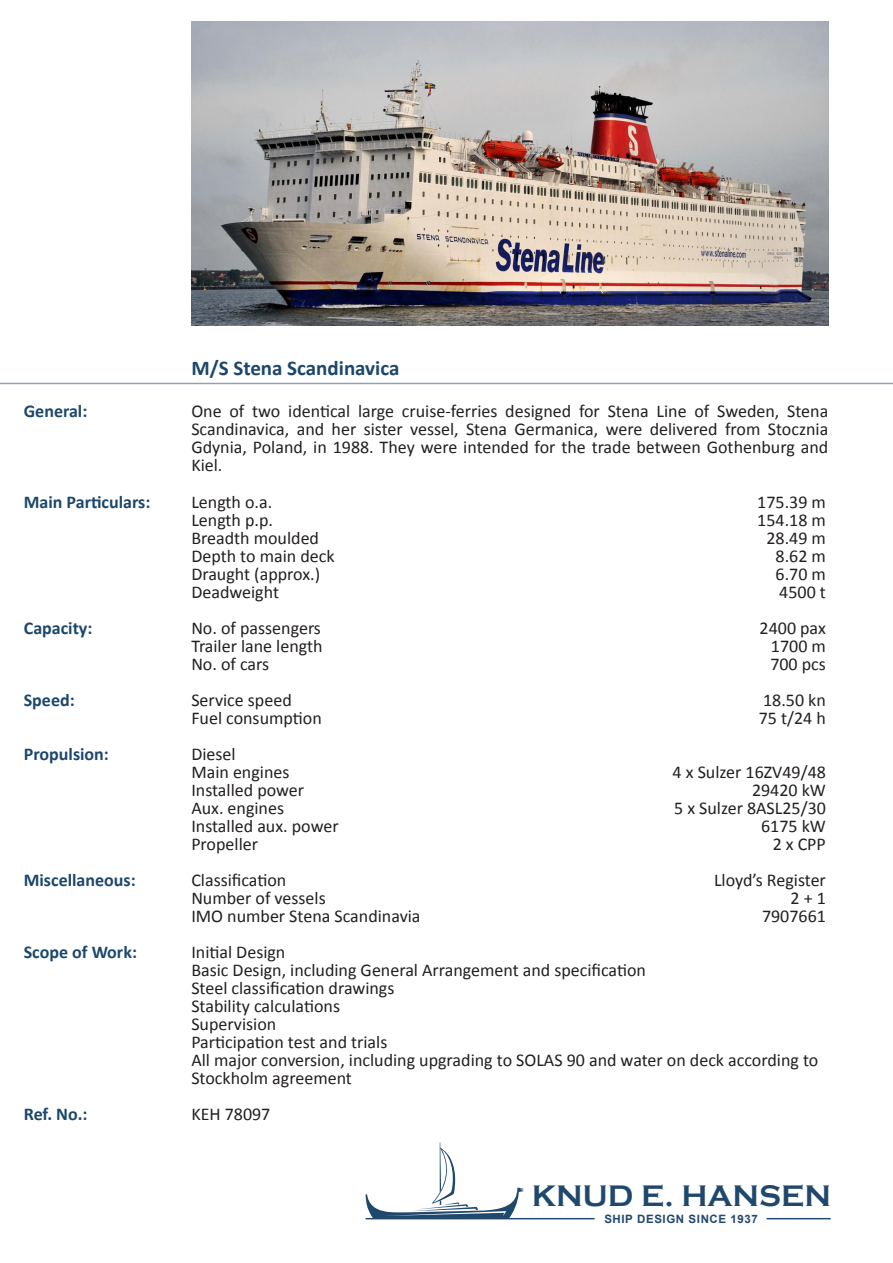
<style>
.page{position:relative;width:893px;height:1263px;background:#fff}
.page>*{position:absolute;margin:0;border:0;box-sizing:border-box;transform-origin:0 0}
.t1{font:700 30.6px "Copperplate Gothic";color:#20486c}
.Overskrift{font:700 21px "Calibri";color:#1c476c}
.Brødtekst{font:18px/18px "Calibri";color:#231f20;text-align:justify}
.t2{font:700 18px "Calibri";color:#1c476c}
.t3{font:700 11.55px "Arial";letter-spacing:.05em;color:#20486c}
</style>
<div class="page">
<hr style="left:0;top:383px;width:893px;height:1px;background:#1c476c">
<img style="left:191px;top:21px;width:637px;height:304px">
<svg style="left:365px;top:1142px;width:158px;height:76px"></svg>
<hr style="left:767px;top:1218px;width:64px;height:1px;background:#20486c">
<hr style="left:366px;top:1218px;width:229px;height:1px;background:#20486c">
<p class="t2" style="left:24px;top:400px;width:65px">General:</p>
<p class="t2" style="left:24px;top:490px;width:128px">Main Particulars:</p>
<p class="t2" style="left:24px;top:616px;width:70px">Capacity:</p>
<p class="t2" style="left:24px;top:688px;width:52px">Speed:</p>
<p class="t2" style="left:24px;top:742px;width:87px">Propulsion:</p>
<p class="t2" style="left:24px;top:868px;width:113px">Miscellaneous:</p>
<p class="t2" style="left:24px;top:940px;width:115px">Scope of Work:</p>
<p class="t2" style="left:24px;top:1102px;width:65px">Ref. No.:</p>
<p class="Overskrift" style="left:191px;top:355px;width:210px">M/S Stena Scandinavica</p>
<p class="Brødtekst" style="left:191px;top:403px;width:638px">One of two identical large cruise-ferries designed for Stena Line of Sweden, Stena Scandinavica, and her sister vessel, Stena Germanica, were delivered from Stocznia Gdynia, Poland, in 1988. They were intended for the trade between Gothenburg and Kiel.</p>
<p class="Brødtekst" style="left:191px;top:493px;width:82px">Length o.a.</p>
<p class="Brødtekst" style="left:757px;top:493px;width:70px">175.39 m</p>
<p class="Brødtekst" style="left:191px;top:511px;width:83px">Length p.p.</p>
<p class="Brødtekst" style="left:757px;top:511px;width:70px">154.18 m</p>
<p class="Brødtekst" style="left:191px;top:529px;width:129px">Breadth moulded</p>
<p class="Brødtekst" style="left:766px;top:529px;width:61px">28.49 m</p>
<p class="Brødtekst" style="left:191px;top:547px;width:145px">Depth to main deck</p>
<p class="Brødtekst" style="left:775px;top:547px;width:52px">8.62 m</p>
<p class="Brødtekst" style="left:191px;top:565px;width:130px">Draught (approx.)</p>
<p class="Brødtekst" style="left:775px;top:565px;width:52px">6.70 m</p>
<p class="Brødtekst" style="left:191px;top:583px;width:89px">Deadweight</p>
<p class="Brødtekst" style="left:779px;top:583px;width:48px">4500 t</p>
<p class="Brødtekst" style="left:191px;top:619px;width:131px">No. of passengers</p>
<p class="Brødtekst" style="left:760px;top:619px;width:68px">2400 pax</p>
<p class="Brødtekst" style="left:191px;top:637px;width:133px">Trailer lane length</p>
<p class="Brødtekst" style="left:771px;top:637px;width:56px">1700 m</p>
<p class="Brødtekst" style="left:191px;top:655px;width:79px">No. of cars</p>
<p class="Brødtekst" style="left:770px;top:655px;width:57px">700 pcs</p>
<p class="Brødtekst" style="left:191px;top:691px;width:102px">Service speed</p>
<p class="Brødtekst" style="left:763px;top:691px;width:64px">18.50 kn</p>
<p class="Brødtekst" style="left:191px;top:709px;width:132px">Fuel consumption</p>
<p class="Brødtekst" style="left:759px;top:709px;width:69px">75 t/24 h</p>
<p class="Brødtekst" style="left:191px;top:745px;width:46px">Diesel</p>
<p class="Brødtekst" style="left:191px;top:763px;width:100px">Main engines</p>
<p class="Brødtekst" style="left:673px;top:763px;width:155px">4 x Sulzer 16ZV49/48</p>
<p class="Brødtekst" style="left:191px;top:781px;width:114px">Installed power</p>
<p class="Brødtekst" style="left:752px;top:781px;width:75px">29420 kW</p>
<p class="Brødtekst" style="left:191px;top:799px;width:94px">Aux. engines</p>
<p class="Brødtekst" style="left:674px;top:799px;width:153px">5 x Sulzer 8ASL25/30</p>
<p class="Brødtekst" style="left:191px;top:817px;width:149px">Installed aux. power</p>
<p class="Brødtekst" style="left:761px;top:817px;width:66px">6175 kW</p>
<p class="Brødtekst" style="left:191px;top:835px;width:68px">Propeller</p>
<p class="Brødtekst" style="left:773px;top:835px;width:55px">2 x CPP</p>
<p class="Brødtekst" style="left:191px;top:871px;width:96px">Classification</p>
<p class="Brødtekst" style="left:714px;top:871px;width:113px">Lloyd’s Register</p>
<p class="Brødtekst" style="left:191px;top:889px;width:136px">Number of vessels</p>
<p class="Brødtekst" style="left:790px;top:889px;width:37px">2 + 1</p>
<p class="Brødtekst" style="left:191px;top:907px;width:231px">IMO number Stena Scandinavia</p>
<p class="Brødtekst" style="left:762px;top:907px;width:65px">7907661</p>
<p class="Brødtekst" style="left:191px;top:943px;width:96px">Initial Design</p>
<p class="Brødtekst" style="left:191px;top:961px;width:456px">Basic Design, including General Arrangement and specification</p>
<p class="Brødtekst" style="left:191px;top:979px;width:205px">Steel classification drawings</p>
<p class="Brødtekst" style="left:191px;top:997px;width:150px">Stability calculations</p>
<p class="Brødtekst" style="left:191px;top:1015px;width:86px">Supervision</p>
<p class="Brødtekst" style="left:191px;top:1033px;width:198px">Participation test and trials</p>
<p class="Brødtekst" style="left:191px;top:1051px;width:628px">All major conversion, including upgrading to SOLAS 90 and water on deck according to</p>
<p class="Brødtekst" style="left:191px;top:1069px;width:162px">Stockholm agreement</p>
<p class="Brødtekst" style="left:191px;top:1105px;width:81px">KEH 78097</p>
<p class="t1" style="left:532px;top:1179px;width:301px">KNUD E. HANSEN</p>
<p class="t3" style="left:604px;top:1211px;width:155px">SHIP DESIGN SINCE 1937</p>
</div>
